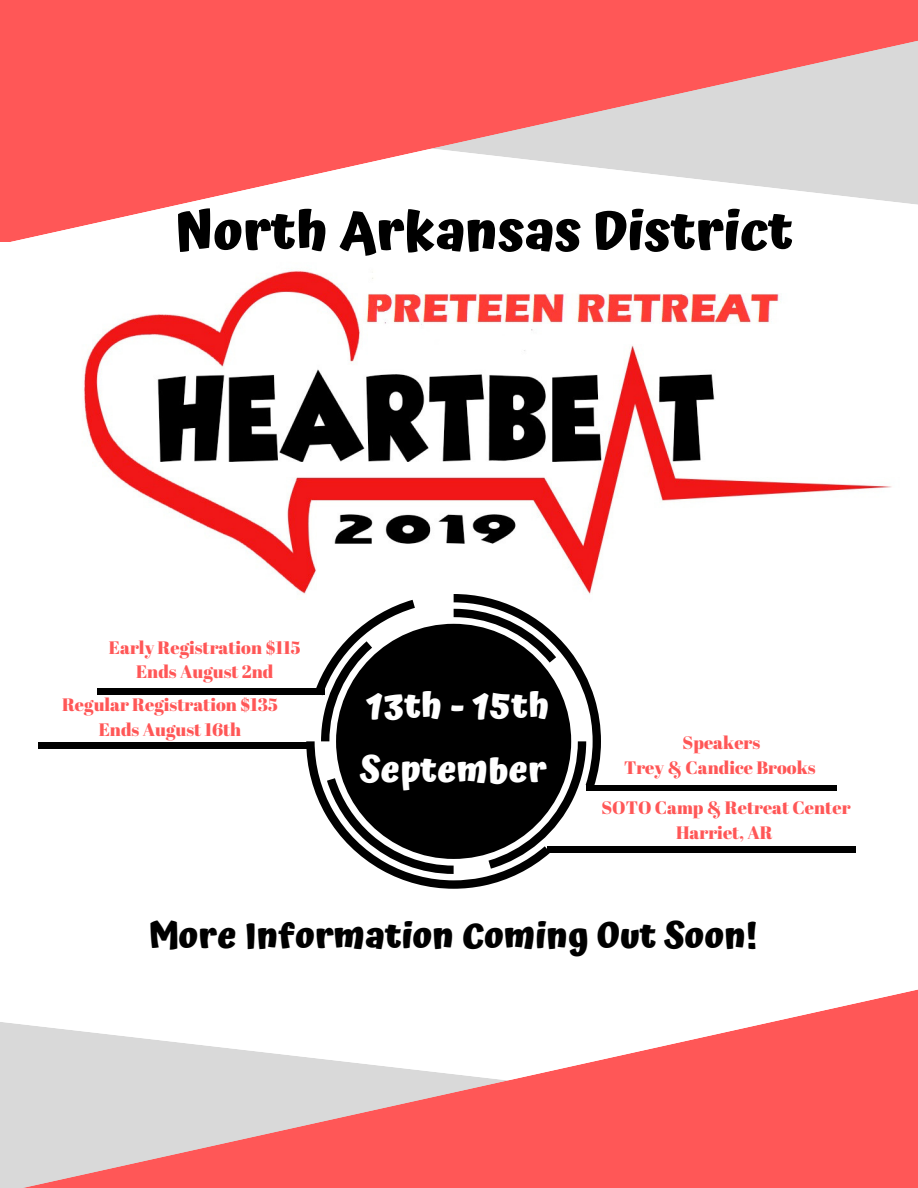
<style>
.page{position:relative;width:918px;height:1188px;background:#fff}
.page>*{position:absolute;margin:0;border:0;box-sizing:border-box;transform-origin:0 0}
.t1{font:700 54px "Atma";color:#000}
.t2{font:700 36px "Atma";color:#000}
.t3{font:700 36px/64.3px "Atma";color:#fff}
.t4{font:18px/24.8px "Abril Fatface";color:#ff5757;text-align:center}
</style>
<div class="page">
<div style="left:0;top:1022px;width:22px;height:166px;background:#d9d9d9"></div>
<svg style="left:22px;top:989px;width:896px;height:199px"></svg>
<svg style="left:0;top:0;width:918px;height:242px;fill:#ff5757"></svg>
<img style="left:83px;top:270px;width:809px;height:324px">
<svg style="left:306px;top:594px;width:295px;height:295px;fill:#000"></svg>
<div style="left:97px;top:688px;width:227px;height:6px;background:#000"></div>
<div style="left:38px;top:742px;width:270px;height:7px;background:#000"></div>
<div style="left:548px;top:846px;width:308px;height:7px;background:#000"></div>
<div style="left:586px;top:786px;width:250px;height:5px;background:#000"></div>
<h1 class="t1" style="left:175px;top:199px;width:620px">North Arkansas District</h1>
<p class="t4" style="left:109px;top:634px;width:193px">Early Registration $115<br>Ends August 2nd</p>
<p class="t4" style="left:62px;top:692px;width:217px">Regular Registration $135<br>Ends August 16th</p>
<h2 class="t3" style="left:360px;top:673px;width:191px">13th - 15th<br>September</h2>
<p class="t4" style="left:624px;top:730px;width:193px">Speakers<br>Trey &amp; Candice Brooks</p>
<p class="t4" style="left:601px;top:795px;width:251px">SOTO Camp &amp; Retreat Center<br>Harriet, AR</p>
<h2 class="t2" style="left:149px;top:915px;width:611px">More Information Coming Out Soon!</h2>
</div>
